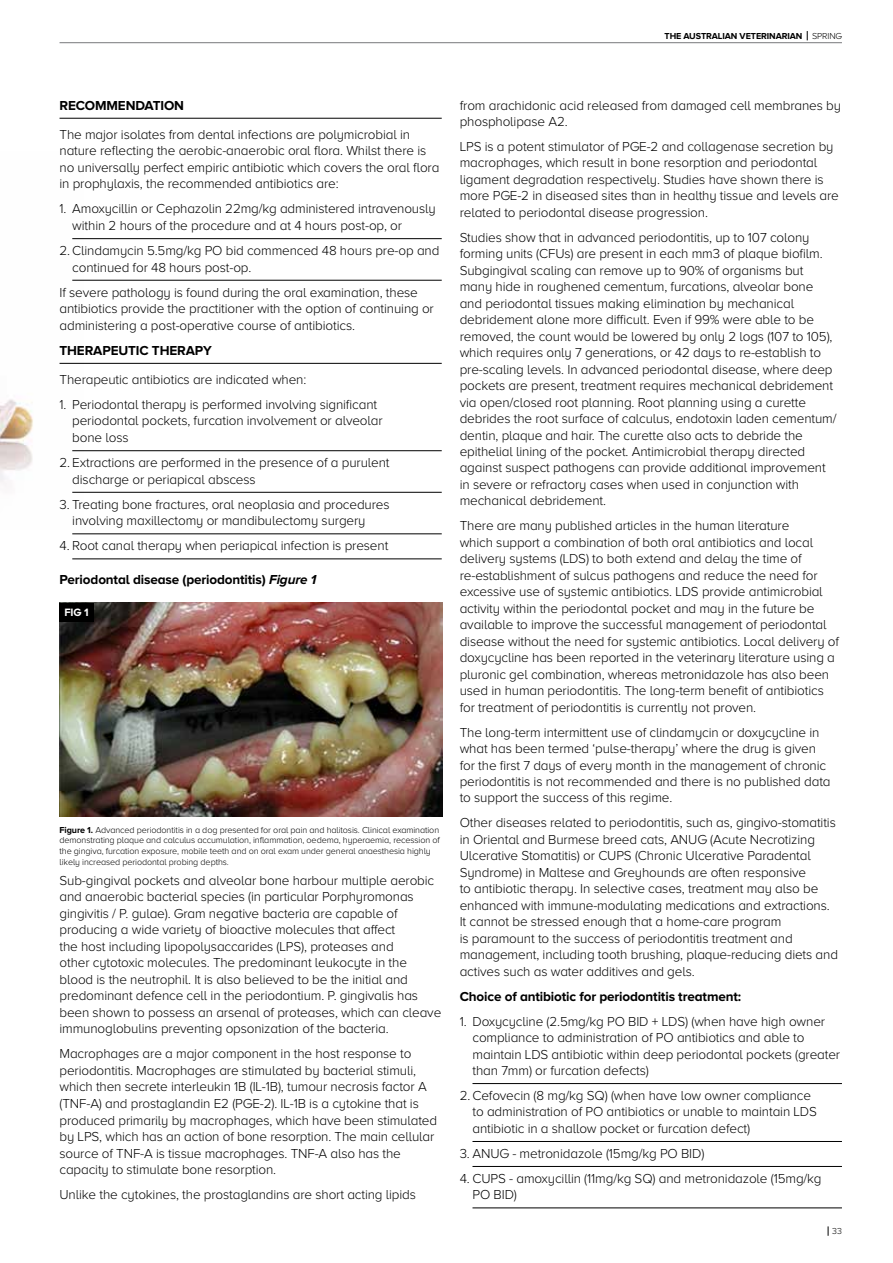
<style>
.page{position:relative;width:893px;height:1263px;background:#fff}
.page>*{position:absolute;margin:0;border:0;box-sizing:border-box;transform-origin:0 0}
.t1{font:300 13.5px/16.5px "Proxima Nova A";letter-spacing:-.01em;color:#000}
.t2{font:700 13.5px "Proxima Nova A";letter-spacing:-.01em;color:#000}
.t3{font:700 11.1px "Proxima Nova A";color:#fff}
.t4{font:300 9px/10.8px "Proxima Nova A";letter-spacing:-.01em;color:#000}
.t5{font:700 9px "Proxima Nova A";letter-spacing:-.01em;color:#000}
.s1{font-weight:300}
.s2{font-style:italic}
.s3{font-weight:700}
</style>
<div class="page">
<img style="left:0;top:239px;width:89px;height:295px">
<hr style="left:60px;top:42px;width:782px;height:1px;background:#77787b">
<hr style="left:60px;top:118px;width:382px;height:1px;background:#000">
<hr style="left:72px;top:238px;width:370px;height:1px;background:#000">
<hr style="left:72px;top:280px;width:370px;height:1px;background:#000">
<hr style="left:60px;top:363px;width:382px;height:1px;background:#000">
<hr style="left:72px;top:450px;width:370px;height:1px;background:#000">
<hr style="left:72px;top:492px;width:370px;height:1px;background:#000">
<hr style="left:72px;top:534px;width:370px;height:1px;background:#000">
<hr style="left:72px;top:559px;width:370px;height:1px;background:#000">
<hr style="left:472px;top:1083px;width:370px;height:1px;background:#000">
<hr style="left:472px;top:1141px;width:370px;height:1px;background:#000">
<hr style="left:472px;top:1166px;width:370px;height:1px;background:#000">
<hr style="left:472px;top:1207px;width:370px;height:1px;background:#000">
<img style="left:60px;top:603px;width:382px;height:214px">
<div style="left:60px;top:603px;width:34px;height:18px;background:#000"></div>
<p class="t5" style="left:664px;top:31px;width:179px">THE AUSTRALIAN VETERINARIAN <span class="s1">SPRING</span></p>
<p class="t2" style="left:60px;top:97px;width:126px">RECOMMENDATION</p>
<p class="t1" style="left:60px;top:126px;width:381px">The major isolates from dental infections are polymicrobial in nature reflecting the aerobic-anaerobic oral flora. Whilst there is no universally perfect empiric antibiotic which covers the oral flora in prophylaxis, the recommended antibiotics are:</p>
<p class="t1" style="left:72px;top:201px;width:365px;text-indent:-13px">1. Amoxycillin or Cephazolin 22mg/kg administered intravenously within 2 hours of the procedure and at 4 hours post-op, or</p>
<p class="t1" style="left:72px;top:242px;width:369px;text-indent:-13px">2. Clindamycin 5.5mg/kg PO bid commenced 48 hours pre-op and continued for 48 hours post-op.</p>
<p class="t1" style="left:60px;top:284px;width:376px">If severe pathology is found during the oral examination, these antibiotics provide the practitioner with the option of continuing or administering a post-operative course of antibiotics.</p>
<p class="t2" style="left:60px;top:342px;width:154px">THERAPEUTIC THERAPY</p>
<p class="t1" style="left:60px;top:371px;width:248px">Therapeutic antibiotics are indicated when:</p>
<p class="t1" style="left:72px;top:396px;width:312px;text-indent:-13px">1. Periodontal therapy is performed involving significant periodontal pockets, furcation involvement or alveolar bone loss</p>
<p class="t1" style="left:72px;top:454px;width:319px;text-indent:-13px">2. Extractions are performed in the presence of a purulent discharge or periapical abscess</p>
<p class="t1" style="left:72px;top:496px;width:319px;text-indent:-13px">3. Treating bone fractures, oral neoplasia and procedures involving maxillectomy or mandibulectomy surgery</p>
<p class="t1" style="left:60px;top:537px;width:330px">4. Root canal therapy when periapical infection is present</p>
<p class="t2" style="left:60px;top:572px;width:258px">Periodontal disease (periodontitis) <span class="s2">Figure 1</span></p>
<p class="t3" style="left:64px;top:606px;width:26px">FIG 1</p>
<p class="t4" style="left:60px;top:824px;width:382px"><span class="s3">Figure 1.</span> Advanced periodontitis in a dog presented for oral pain and halitosis. Clinical examination demonstrating plaque and calculus accumulation, inflammation, oedema, hyperaemia, recession of the gingiva, furcation exposure, mobile teeth and on oral exam under general anaesthesia highly likely increased periodontal probing depths.</p>
<p class="t1" style="left:60px;top:872px;width:383px">Sub-gingival pockets and alveolar bone harbour multiple aerobic and anaerobic bacterial species (in particular Porphyromonas gingivitis / P. gulae). Gram negative bacteria are capable of producing a wide variety of bioactive molecules that affect<br>the host including lipopolysaccarides (LPS), proteases and<br>other cytotoxic molecules. The predominant leukocyte in the blood is the neutrophil. It is also believed to be the initial and predominant defence cell in the periodontium. P. gingivalis has been shown to possess an arsenal of proteases, which can cleave immunoglobulins preventing opsonization of the bacteria.</p>
<p class="t1" style="left:60px;top:1045px;width:379px">Macrophages are a major component in the host response to periodontitis. Macrophages are stimulated by bacterial stimuli, which then secrete interleukin 1B (IL-1B), tumour necrosis factor A (TNF-A) and prostaglandin E2 (PGE-2). IL-1B is a cytokine that is produced primarily by macrophages, which have been stimulated by LPS, which has an action of bone resorption. The main cellular source of TNF-A is tissue macrophages. TNF-A also has the capacity to stimulate bone resorption.</p>
<p class="t1" style="left:60px;top:1186px;width:358px">Unlike the cytokines, the prostaglandins are short acting lipids</p>
<p class="t1" style="left:460px;top:97px;width:383px">from arachidonic acid released from damaged cell membranes by phospholipase A2.</p>
<p class="t1" style="left:460px;top:138px;width:381px">LPS is a potent stimulator of PGE-2 and collagenase secretion by macrophages, which result in bone resorption and periodontal ligament degradation respectively. Studies have shown there is more PGE-2 in diseased sites than in healthy tissue and levels are related to periodontal disease progression.</p>
<p class="t1" style="left:460px;top:229px;width:378px">Studies show that in advanced periodontitis, up to 107 colony forming units (CFUs) are present in each mm3 of plaque biofilm.<br>Subgingival scaling can remove up to 90% of organisms but many hide in roughened cementum, furcations, alveolar bone and periodontal tissues making elimination by mechanical debridement alone more difficult. Even if 99% were able to be removed, the count would be lowered by only 2 logs (107 to 105), which requires only 7 generations, or 42 days to re-establish to pre-scaling levels. In advanced periodontal disease, where deep pockets are present, treatment requires mechanical debridement via open/closed root planning. Root planning using a curette debrides the root surface of calculus, endotoxin laden cementum/ dentin, plaque and hair. The curette also acts to debride the epithelial lining of the pocket. Antimicrobial therapy directed against suspect pathogens can provide additional improvement in severe or refractory cases when used in conjunction with mechanical debridement.</p>
<p class="t1" style="left:460px;top:517px;width:381px">There are many published articles in the human literature<br>which support a combination of both oral antibiotics and local delivery systems (LDS) to both extend and delay the time of re-establishment of sulcus pathogens and reduce the need for excessive use of systemic antibiotics. LDS provide antimicrobial activity within the periodontal pocket and may in the future be available to improve the successful management of periodontal disease without the need for systemic antibiotics. Local delivery of doxycycline has been reported in the veterinary literature using a pluronic gel combination, whereas metronidazole has also been used in human periodontitis. The long-term benefit of antibiotics for treatment of periodontitis is currently not proven.</p>
<p class="t1" style="left:460px;top:724px;width:372px">The long-term intermittent use of clindamycin or doxycycline in what has been termed ‘pulse-therapy’ where the drug is given for the first 7 days of every month in the management of chronic periodontitis is not recommended and there is no published data to support the success of this regime.</p>
<p class="t1" style="left:460px;top:814px;width:380px">Other diseases related to periodontitis, such as, gingivo-stomatitis in Oriental and Burmese breed cats, ANUG (Acute Necrotizing Ulcerative Stomatitis) or CUPS (Chronic Ulcerative Paradental Syndrome) in Maltese and Greyhounds are often responsive<br>to antibiotic therapy. In selective cases, treatment may also be enhanced with immune-modulating medications and extractions.<br>It cannot be stressed enough that a home-care program<br>is paramount to the success of periodontitis treatment and management, including tooth brushing, plaque-reducing diets and actives such as water additives and gels.</p>
<p class="t2" style="left:460px;top:988px;width:283px">Choice of antibiotic for periodontitis treatment:</p>
<p class="t1" style="left:472px;top:1013px;width:369px;text-indent:-13px">1. Doxycycline (2.5mg/kg PO BID + LDS) (when have high owner compliance to administration of PO antibiotics and able to maintain LDS antibiotic within deep periodontal pockets (greater than 7mm) or furcation defects)</p>
<p class="t1" style="left:472px;top:1087px;width:346px;text-indent:-13px">2. Cefovecin (8 mg/kg SQ) (when have low owner compliance to administration of PO antibiotics or unable to maintain LDS antibiotic in a shallow pocket or furcation defect)</p>
<p class="t1" style="left:460px;top:1145px;width:246px">3. ANUG - metronidazole (15mg/kg PO BID)</p>
<p class="t1" style="left:472px;top:1170px;width:351px;text-indent:-13px">4. CUPS - amoxycillin (11mg/kg SQ) and metronidazole (15mg/kg<br>PO BID)</p>
<p class="t4" style="left:832px;top:1226px;width:11px">33</p>
</div>
